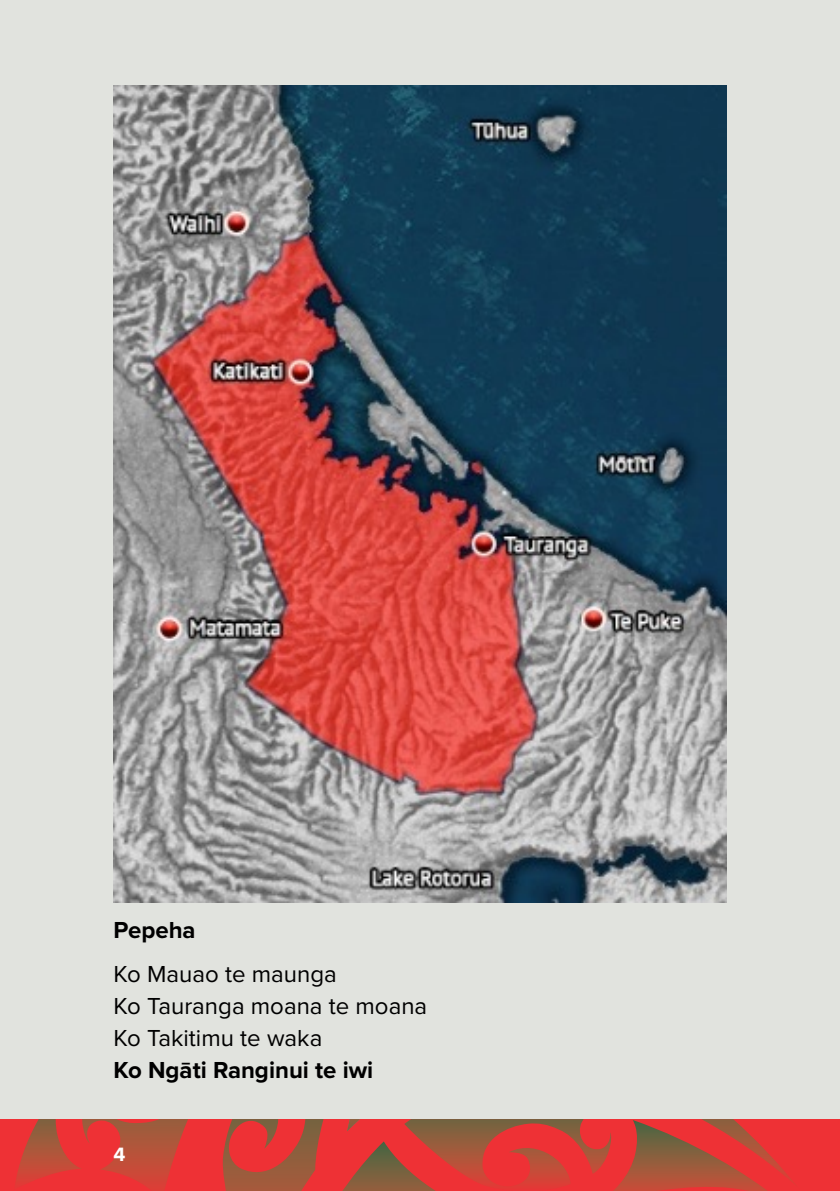
<style>
.page{position:relative;width:840px;height:1191px;background:#fff}
.page>*{position:absolute;margin:0;border:0;box-sizing:border-box;transform-origin:0 0}
.t1{font:24px/32px "Proxima Nova";color:#000}
.t2{font:700 24px "Proxima Nova";color:#000}
.t3{font:700 20px "Proxima Nova";color:#fff}
</style>
<div class="page">
<div style="left:0;top:0;width:839px;height:1191px;background:#e1e3de"></div>
<div style="left:0;top:1119px;width:839px;height:72px;background:#ee3135"></div>
<svg style="left:15px;top:1119px;width:780px;height:72px"></svg>
<img style="left:113px;top:85px;width:612px;height:817px">
<p class="t2" style="left:113px;top:915px;width:84px">Pepeha</p>
<p class="t1" style="left:113px;top:958px;width:315px">Ko Mauao te maunga<br>Ko Tauranga moana te moana<br>Ko Takitimu te waka</p>
<p class="t2" style="left:113px;top:1055px;width:261px">Ko Ngāti Ranginui te iwi</p>
<p class="t3" style="left:113px;top:1142px;width:13px">4</p>
</div>
